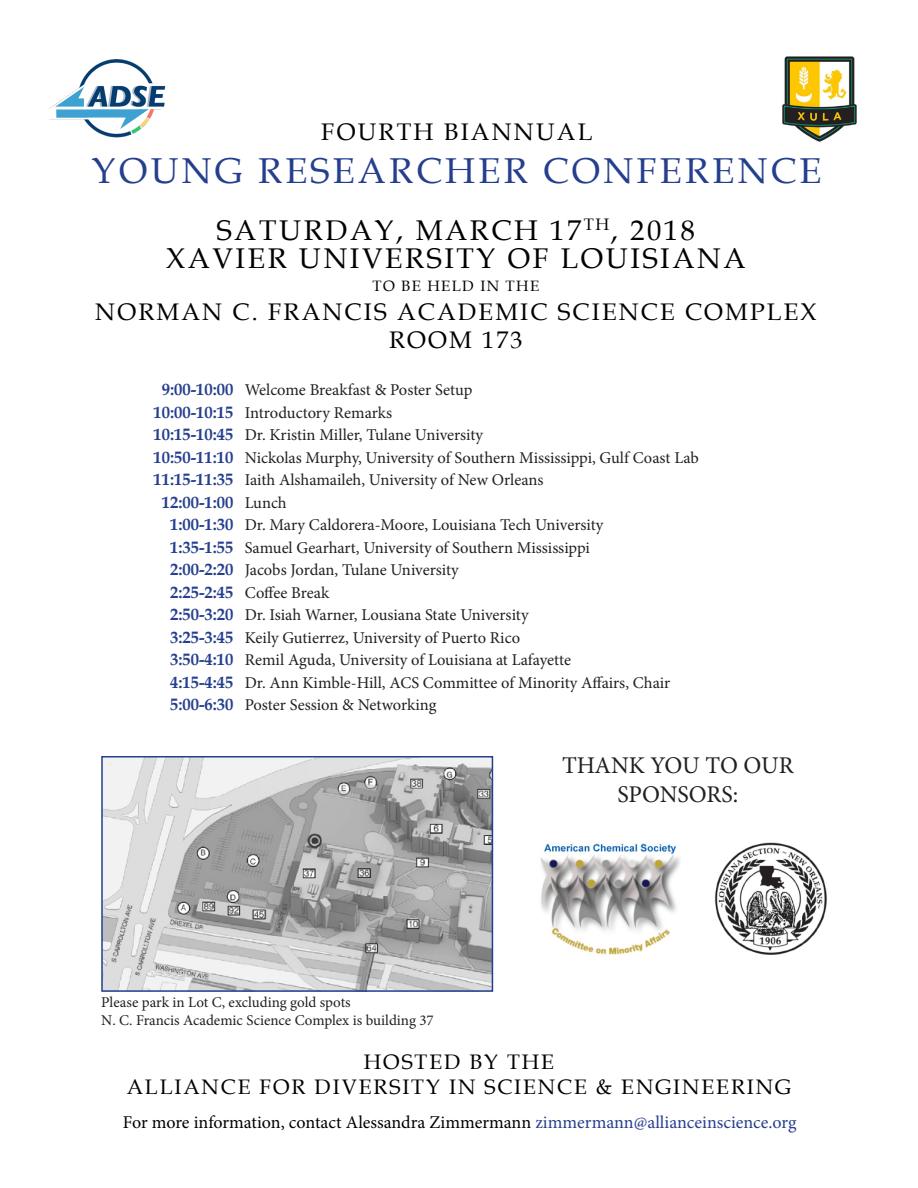
<style>
.page{position:relative;width:918px;height:1188px;background:#fff}
.page>*{position:absolute;margin:0;border:0;box-sizing:border-box;transform-origin:0 0}
.t1{font:36px "Book Antiqua";letter-spacing:.09em;color:#253f8e}
.t2{font:28.5px "Book Antiqua";letter-spacing:.09em;color:#000}
.t3{font:24px "Book Antiqua";letter-spacing:.09em;color:#000}
.t4{font:24px/28.8px "Minion Pro";letter-spacing:-.005em;color:#231f20;text-align:center}
.t5{font:21px "Book Antiqua";letter-spacing:.09em;color:#000}
.t6{font:18px "Minion Pro";color:#000}
.t7{font:16.5px "Minion Pro";letter-spacing:-.005em;color:#231f20}
.t8{font:700 16.5px "Book Antiqua";color:#253f8e}
.t9{font:15px "Minion Pro";color:#231f20}
.t10{font:15px "Book Antiqua";letter-spacing:.09em;color:#000}
.s1{color:#253f8e}
</style>
<div class="page">
<img style="left:49px;top:60px;width:117px;height:78px">
<img style="left:540px;top:843px;width:140px;height:112px">
<img style="left:782px;top:56px;width:75px;height:86px">
<img style="left:104px;top:759px;width:386px;height:230px">
<div style="left:101px;top:756px;width:392px;height:236px;border:2px solid #253f8e"></div>
<img style="left:714px;top:842px;width:113px;height:113px">
<p class="t3" style="left:321px;top:115px;width:273px">FOURTH BIANNUAL</p>
<p class="t1" style="left:92px;top:145px;width:731px">YOUNG RESEARCHER CONFERENCE</p>
<p class="t2" style="left:217px;top:210px;width:480px">SATURDAY, MARCH 17<sup>TH</sup>, 2018</p>
<p class="t2" style="left:166px;top:239px;width:581px">XAVIER UNIVERSITY OF LOUISIANA</p>
<p class="t10" style="left:373px;top:275px;width:168px">TO BE HELD IN THE</p>
<p class="t3" style="left:95px;top:295px;width:723px">NORMAN C. FRANCIS ACADEMIC SCIENCE COMPLEX</p>
<p class="t3" style="left:389px;top:323px;width:135px">ROOM 173</p>
<p class="t8" style="left:162px;top:378px;width:73px">9:00-10:00</p>
<p class="t8" style="left:154px;top:401px;width:81px">10:00-10:15</p>
<p class="t8" style="left:154px;top:423px;width:81px">10:15-10:45</p>
<p class="t8" style="left:154px;top:446px;width:81px">10:50-11:10</p>
<p class="t8" style="left:154px;top:468px;width:81px">11:15-11:35</p>
<p class="t8" style="left:162px;top:491px;width:73px">12:00-1:00</p>
<p class="t8" style="left:170px;top:513px;width:65px">1:00-1:30</p>
<p class="t8" style="left:170px;top:536px;width:65px">1:35-1:55</p>
<p class="t8" style="left:170px;top:558px;width:65px">2:00-2:20</p>
<p class="t8" style="left:170px;top:581px;width:65px">2:25-2:45</p>
<p class="t8" style="left:170px;top:603px;width:65px">2:50-3:20</p>
<p class="t8" style="left:170px;top:626px;width:65px">3:25-3:45</p>
<p class="t8" style="left:170px;top:648px;width:65px">3:50-4:10</p>
<p class="t8" style="left:170px;top:671px;width:65px">4:15-4:45</p>
<p class="t8" style="left:170px;top:693px;width:65px">5:00-6:30</p>
<p class="t7" style="left:245px;top:379px;width:229px">Welcome Breakfast &amp; Poster Setup</p>
<p class="t7" style="left:245px;top:402px;width:149px">Introductory Remarks</p>
<p class="t7" style="left:245px;top:424px;width:240px">Dr. Kristin Miller, Tulane University</p>
<p class="t7" style="left:245px;top:447px;width:456px">Nickolas Murphy, University of Southern Mississippi, Gulf Coast Lab</p>
<p class="t7" style="left:245px;top:469px;width:300px">Iaith Alshamaileh, University of New Orleans</p>
<p class="t7" style="left:245px;top:492px;width:43px">Lunch</p>
<p class="t7" style="left:245px;top:514px;width:360px">Dr. Mary Caldorera-Moore, Louisiana Tech University</p>
<p class="t7" style="left:245px;top:537px;width:347px">Samuel Gearhart, University of Southern Mississippi</p>
<p class="t7" style="left:245px;top:559px;width:216px">Jacobs Jordan, Tulane University</p>
<p class="t7" style="left:245px;top:582px;width:86px">Coffee Break</p>
<p class="t7" style="left:245px;top:604px;width:285px">Dr. Isiah Warner, Lousiana State University</p>
<p class="t7" style="left:245px;top:627px;width:277px">Keily Gutierrez, University of Puerto Rico</p>
<p class="t7" style="left:245px;top:649px;width:328px">Remil Aguda, University of Louisiana at Lafayette</p>
<p class="t7" style="left:245px;top:672px;width:427px">Dr. Ann Kimble-Hill, ACS Committee of Minority Affairs, Chair</p>
<p class="t7" style="left:245px;top:694px;width:193px">Poster Session &amp; Networking</p>
<p class="t4" style="left:562px;top:751px;width:233px">THANK YOU TO OUR<br>SPONSORS:</p>
<p class="t9" style="left:101px;top:992px;width:251px">Please park in Lot C, excluding gold spots</p>
<p class="t9" style="left:101px;top:1010px;width:334px">N. C. Francis Academic Science Complex is building 37</p>
<p class="t5" style="left:364px;top:1047px;width:192px">HOSTED BY THE</p>
<p class="t5" style="left:127px;top:1072px;width:666px">ALLIANCE FOR DIVERSITY IN SCIENCE &amp; ENGINEERING</p>
<p class="t6" style="left:123px;top:1110px;width:675px">For more information, contact Alessandra Zimmermann <span class="s1">zimmermann@allianceinscience.org</span></p>
</div>
